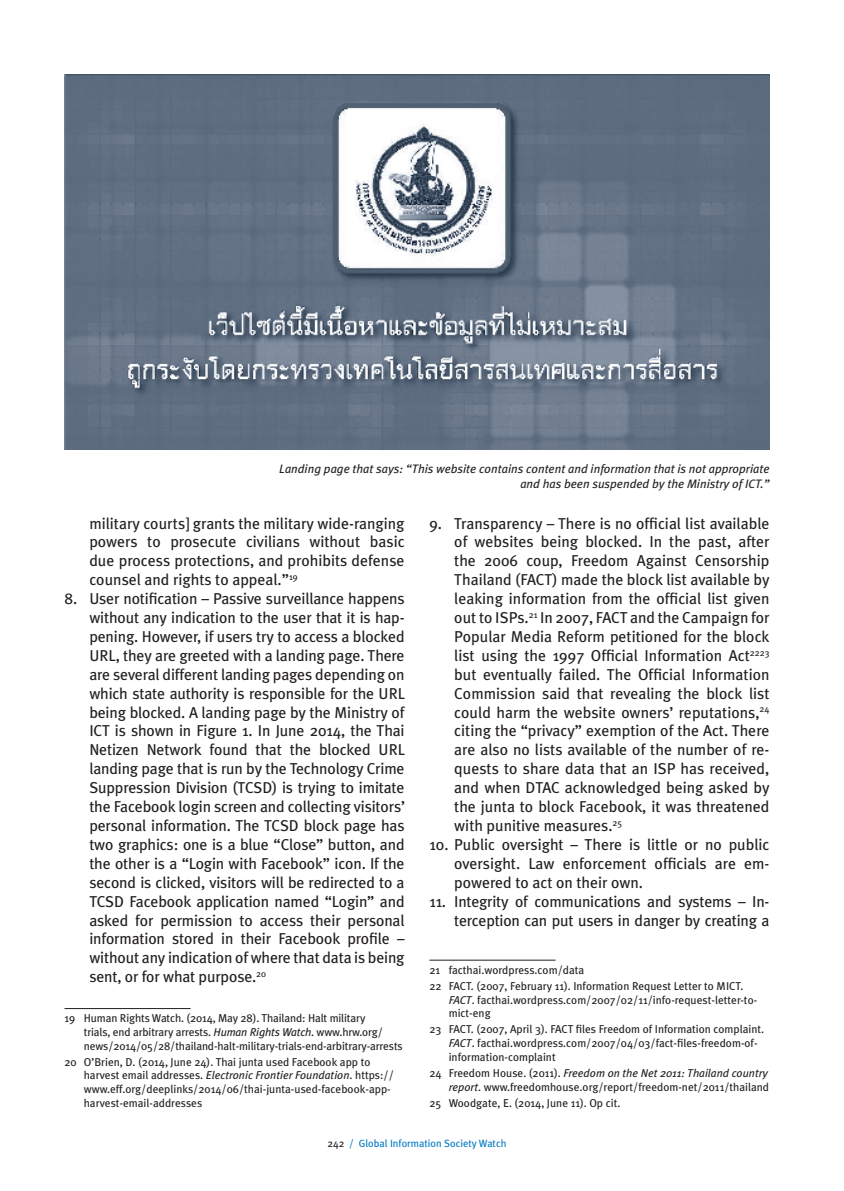
<style>
.page{position:relative;width:844px;height:1191px;background:#fff}
.page>*{position:absolute;margin:0;border:0;box-sizing:border-box;transform-origin:0 0}
.t1{font:15.75px/18.9px "Meta Plus";letter-spacing:-.01em;color:#231f20;text-align:justify}
.t2{font:italic 12.25px/14.7px "Meta Plus";color:#231f20;text-align:right}
.t3{font:11.38px/13.7px "Meta Plus";color:#231f20}
.t4{font:10.5px "Meta Plus";color:#0079c2}
.s1{font-style:italic}
.s2{color:#231f20}
</style>
<div class="page">
<hr style="left:64px;top:1008px;width:126px;height:1px;background:#231f20">
<hr style="left:429px;top:959px;width:126px;height:1px;background:#231f20">
<img style="left:64px;top:74px;width:705px;height:375px">
<p class="t2" style="left:279px;top:461px;width:491px">Landing page that says: “This website contains content and information that is not appropriate and has been suspended by the Ministry of ICT.”</p>
<p class="t1" style="left:89px;top:513px;width:317px">military courts] grants the military wide-ranging powers to prosecute civilians without basic due process protections, and prohibits defense counsel and rights to appeal.”<sup>19</sup></p>
<p class="t1" style="left:89px;top:589px;width:317px;text-indent:-25px">8. User notification – Passive surveillance happens without any indication to the user that it is hap&shy;pening. However, if users try to access a blocked URL, they are greeted with a landing page. There are several different landing pages depending on which state authority is responsible for the URL being blocked. A landing page by the Ministry of ICT is shown in Figure 1. In June 2014, the Thai Netizen Network found that the blocked URL landing page that is run by the Technology Crime Suppression Division (TCSD) is trying to imitate the Facebook login screen and collecting visitors’ personal information. The TCSD block page has two graphics: one is a blue “Close” button, and the other is a “Login with Facebook” icon. If the second is clicked, visitors will be redirected to a TCSD Facebook application named “Login” and asked for permission to access their personal information stored in their Facebook profile – without any indication of where that data is being sent, or for what purpose.<sup>20</sup></p>
<p class="t3" style="left:84px;top:1011px;width:320px;text-indent:-19px">19 Human Rights Watch. (2014, May 28). Thailand: Halt military<br>trials, end arbitrary arrests. <span class="s1">Human Rights Watch</span>. www.hrw.org/ news/2014/05/28/thailand-halt-military-trials-end-arbitrary-arrests</p>
<p class="t3" style="left:84px;top:1054px;width:311px;text-indent:-19px">20 O’Brien, D. (2014, June 24). Thai junta used Facebook app to harvest email addresses. <span class="s1">Electronic Frontier Foundation</span>. https:// www.eff.org/deeplinks/2014/06/thai-junta-used-facebook-app&shy;harvest-email-addresses</p>
<p class="t1" style="left:454px;top:513px;width:317px;text-indent:-25px">9. Transparency – There is no official list available of websites being blocked. In the past, after the 2006 coup, Freedom Against Censorship Thailand (FACT) made the block list available by leaking information from the official list given out to ISPs.<sup>21</sup> In 2007, FACT and the Campaign for Popular Media Reform petitioned for the block list using the 1997 Official Information Act<sup>2223 </sup>but eventually failed. The Official Information Commission said that revealing the block list could harm the website owners’ reputations,<sup>24 </sup>citing the “privacy” exemption of the Act. There are also no lists available of the number of re&shy;quests to share data that an ISP has received, and when DTAC acknowledged being asked by the junta to block Facebook, it was threatened with punitive measures.<sup>25</sup></p>
<p class="t1" style="left:454px;top:835px;width:317px;text-indent:-25px">10. Public oversight – There is little or no public oversight. Law enforcement officials are em&shy;powered to act on their own.</p>
<p class="t1" style="left:429px;top:891px;width:341px;text-align:right">11. Integrity of communications and systems – In&shy;terception can put users in danger by creating a</p>
<p class="t3" style="left:429px;top:961px;width:315px;line-height:16.1px">21 facthai.wordpress.com/data<br>22 FACT. (2007, February 11). Information Request Letter to MICT.</p>
<p class="t3" style="left:448px;top:992px;width:310px"><span class="s1">FACT</span>. facthai.wordpress.com/2007/02/11/info-request-letter-to&shy;mict-eng</p>
<p class="t3" style="left:448px;top:1022px;width:317px;text-indent:-19px">23 FACT. (2007, April 3). FACT files Freedom of Information complaint.<br><span class="s1">FACT</span>. facthai.wordpress.com/2007/04/03/fact-files-freedom-of&shy;information-complaint</p>
<p class="t3" style="left:429px;top:1066px;width:341px;text-align:right">24 Freedom House. (2011). <span class="s1">Freedom on the Net 2011: Thailand country report</span>. www.freedomhouse.org/report/freedom-net/2011/thailand</p>
<p class="t3" style="left:429px;top:1095px;width:192px">25 Woodgate, E. (2014, June 11). Op cit.</p>
<p class="t4" style="left:327px;top:1137px;width:180px"><span class="s2">242</span> / Global Information Society Watch</p>
</div>
